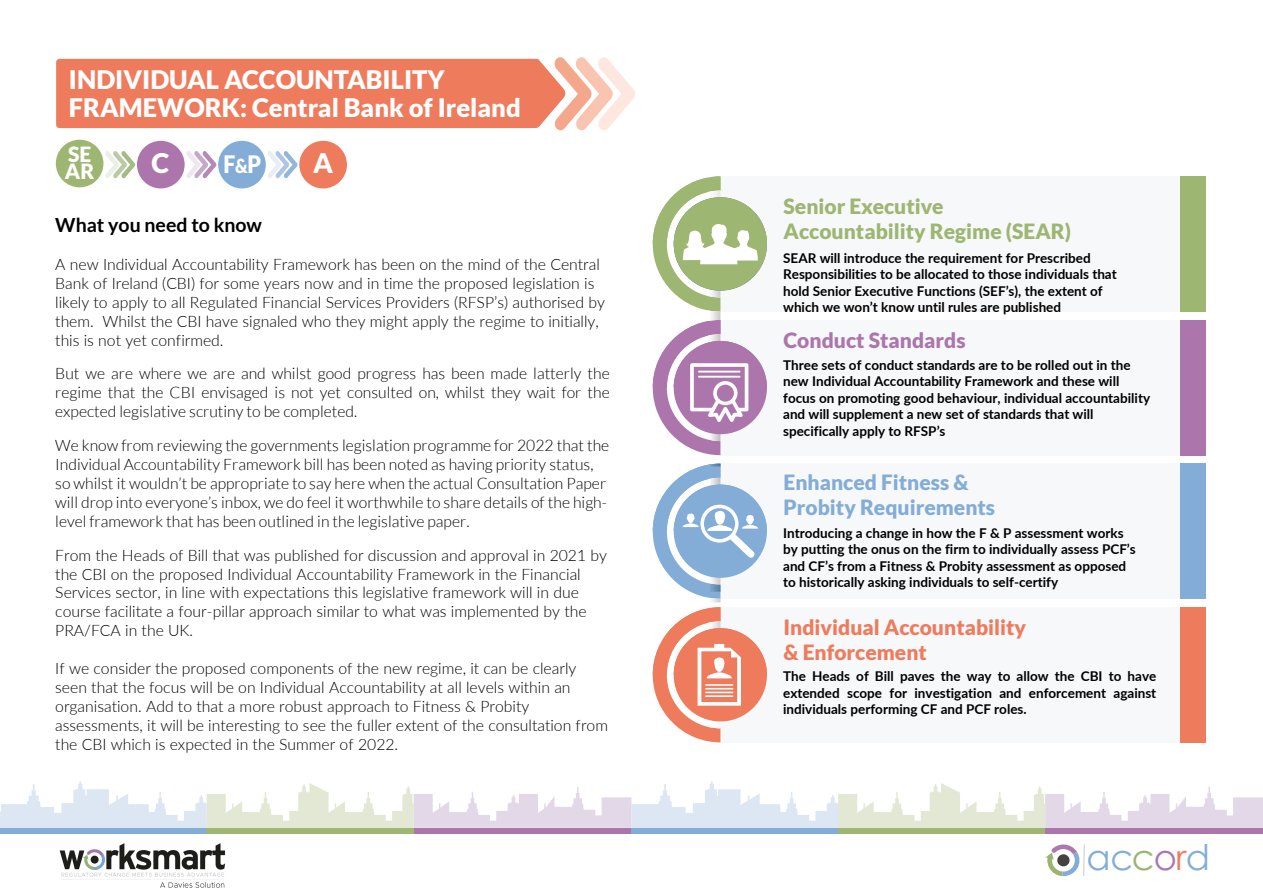
<style>
.page{position:relative;width:1263px;height:893px;background:#fff}
.page>*{position:absolute;margin:0;border:0;box-sizing:border-box;transform-origin:0 0}
.t1{font:35.4px "Century Gothic";letter-spacing:-.025em;color:#83add6}
.t2{font:900 27px "Lato";color:#fff}
.t3{font:900 25.5px/28.5px "Lato";color:#fff}
.t4{font:900 24px "Lato";color:#fff;scale:.9 1}
.t5{font:900 21px/25.2px "Lato";color:#9db671}
.t6{font:900 21px/25.2px "Lato";color:#ef7b5d}
.t7{font:900 21px/25.2px "Lato";color:#83add6}
.t8{font:900 21px "Lato";color:#ac76ad}
.t9{font:900 21px/17.2px "Lato";color:#fff}
.t10{font:700 19.5px "Lato";color:#000}
.t11{font:300 15.75px/18.9px "Lato";color:#000}
.t12{font:700 13.5px/16.5px "Lato";color:#000}
.s1{font-size:19.5px}
.s2{color:#9db471}
.s3{color:#ac78ae}
.s4{color:#ef7b5d}
</style>
<div class="page">
<svg style="left:0;top:782px;width:1263px;height:52px"></svg>
<div style="left:631px;top:828px;width:207px;height:6px;background:#83add6"></div>
<div style="left:838px;top:828px;width:207px;height:6px;background:#9db671"></div>
<div style="left:1045px;top:828px;width:218px;height:6px;background:#ac76ad"></div>
<div style="left:137px;top:141px;width:48px;height:47px;background:#ac76ad;border-radius:50%"></div>
<div style="left:56px;top:140px;width:47px;height:47px;background:#9db671;border-radius:50%"></div>
<svg style="left:105px;top:151px;width:30px;height:27px"></svg>
<div style="left:218px;top:141px;width:48px;height:47px;background:#83add6;border-radius:50%"></div>
<svg style="left:186px;top:151px;width:30px;height:27px"></svg>
<div style="left:299px;top:141px;width:48px;height:47px;background:#ef7b5d;border-radius:50%"></div>
<svg style="left:268px;top:151px;width:29px;height:27px"></svg>
<svg style="left:56px;top:57px;width:579px;height:73px;background:#f18f75"></svg>
<svg style="left:1045px;top:844px;width:35px;height:32px"></svg>
<hr style="left:1084px;top:844px;width:1px;height:32px;background:#5e5a58">
<div style="left:720px;top:607px;width:460px;height:135px;background:#f7f8fa"></div>
<div style="left:720px;top:464px;width:460px;height:135px;background:#f7f8fa"></div>
<div style="left:720px;top:320px;width:460px;height:135px;background:#f7f8fa"></div>
<div style="left:720px;top:176px;width:460px;height:136px;background:#f7f8fa"></div>
<div style="left:1180px;top:607px;width:26px;height:135px;background:#ef7b5d"></div>
<div style="left:1180px;top:464px;width:26px;height:135px;background:#83add6"></div>
<div style="left:1180px;top:320px;width:26px;height:135px;background:#ac76ad"></div>
<div style="left:1180px;top:176px;width:26px;height:136px;background:#9db671"></div>
<svg style="left:653px;top:176px;width:114px;height:136px"></svg>
<svg style="left:653px;top:320px;width:114px;height:135px"></svg>
<hr style="left:698px;top:371px;width:42px;height:2px;background:#fff">
<hr style="left:698px;top:376px;width:42px;height:2px;background:#fff">
<svg style="left:653px;top:464px;width:114px;height:135px"></svg>
<svg style="left:653px;top:607px;width:114px;height:135px"></svg>
<hr style="left:705px;top:695px;width:28px;height:2px;background:#fff">
<img style="left:59px;top:843px;width:167px;height:45px">
<h3 class="t3" style="left:69px;top:65px;width:453px">INDIVIDUAL ACCOUNTABILITY<br>FRAMEWORK: Central Bank of Ireland</h3>
<h2 class="t2" style="left:152px;top:148px;width:19px">C</h2>
<h3 class="t4" style="left:224px;top:150px;width:43px">F<span class="s1">&amp;</span>P</h3>
<h2 class="t2" style="left:313px;top:148px;width:21px">A</h2>
<h3 class="t9" style="left:65px;top:145px;width:31px">SE<br>AR</h3>
<p class="t10" style="left:55px;top:214px;width:208px">What you need to know</p>
<p class="t11" style="left:55px;top:254px;width:551px">A new Individual Accountability Framework has been on the mind of the Central Bank of Ireland (CBI) for some years now and in time the proposed legislation is likely to apply to all Regulated Financial Services Providers (RFSP’s) authorised by them. Whilst the CBI have signaled who they might apply the regime to initially, this is not yet confirmed.</p>
<p class="t11" style="left:55px;top:364px;width:556px;text-align:justify">But we are where we are and whilst good progress has been made latterly the regime that the CBI envisaged is not yet consulted on, whilst they wait for the expected legislative scrutiny to be completed.</p>
<p class="t11" style="left:55px;top:436px;width:556px">We know from reviewing the governments legislation programme for 2022 that the Individual Accountability Framework bill has been noted as having priority status, so whilst it wouldn’t be appropriate to say here when the actual Consultation Paper will drop into everyone’s inbox, we do feel it worthwhile to share details of the high&shy;level framework that has been outlined in the legislative paper.</p>
<p class="t11" style="left:55px;top:545px;width:553px">From the Heads of Bill that was published for discussion and approval in 2021 by the CBI on the proposed Individual Accountability Framework in the Financial Services sector, in line with expectations this legislative framework will in due course facilitate a four-pillar approach similar to what was implemented by the PRA/FCA in the UK.</p>
<p class="t11" style="left:55px;top:658px;width:554px">If we consider the proposed components of the new regime, it can be clearly seen that the focus will be on Individual Accountability at all levels within an organisation. Add to that a more robust approach to Fitness &amp; Probity assessments, it will be interesting to see the fuller extent of the consultation from the CBI which is expected in the Summer of 2022.</p>
<h3 class="t5" style="left:783px;top:193px;width:289px">Senior Executive<br>Accountability Regime (SEAR)</h3>
<p class="t12" style="left:783px;top:249px;width:335px">SEAR will introduce the requirement for Prescribed Responsibilities to be allocated to those individuals that hold Senior Executive Functions (SEF’s), the extent of which we won’t know until rules are published</p>
<h3 class="t8" style="left:783px;top:328px;width:184px">Conduct Standards</h3>
<p class="t12" style="left:783px;top:356px;width:368px">Three sets of conduct standards are to be rolled out in the new Individual Accountability Framework and these will focus on promoting good behaviour, individual accountability and will supplement a new set of standards that will specifically apply to RFSP’s</p>
<h3 class="t7" style="left:783px;top:469px;width:213px">Enhanced Fitness &amp;<br>Probity Requirements</h3>
<p class="t12" style="left:783px;top:524px;width:354px">Introducing a change in how the F &amp; P assessment works by putting the onus on the firm to individually assess PCF’s and CF’s from a Fitness &amp; Probity assessment as opposed to historically asking individuals to self-certify</p>
<h3 class="t6" style="left:783px;top:614px;width:244px">Individual Accountability &amp; Enforcement</h3>
<p class="t12" style="left:783px;top:668px;width:375px;text-align:justify">The Heads of Bill paves the way to allow the CBI to have extended scope for investigation and enforcement against individuals performing CF and PCF roles.</p>
<h1 class="t1" style="left:1086px;top:835px;width:125px">ac<span class="s2">c</span><span class="s3">o</span><span class="s4">r</span>d</h1>
</div>
